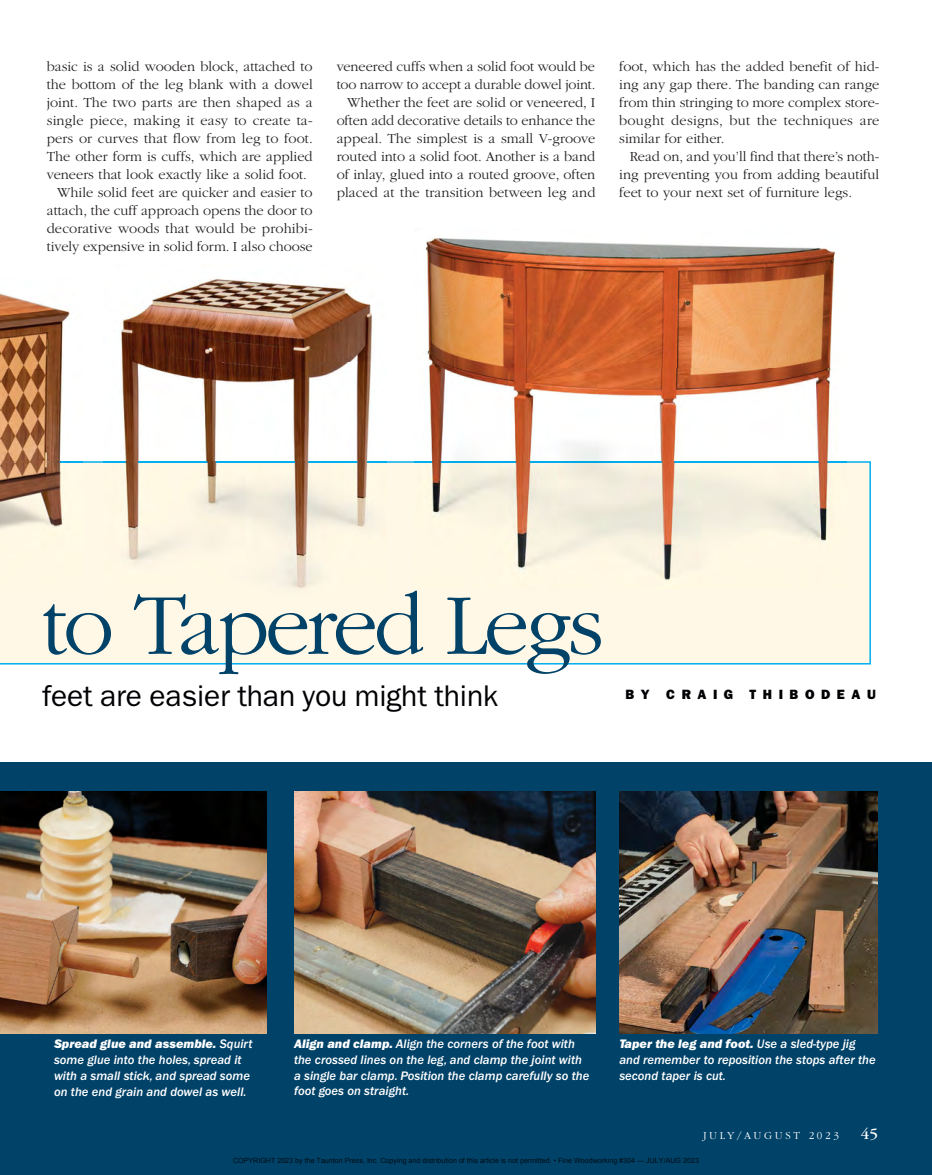
<style>
.page{position:relative;width:932px;height:1175px;background:#fff}
.page>*{position:absolute;margin:0;border:0;box-sizing:border-box;transform-origin:0 0}
.t1{font:300 90px "ITC Garamond Std";letter-spacing:-.045em;color:#004268}
.t2{font:30px "ITC Franklin Gothic Std";letter-spacing:-.005em;color:#000004}
.t3{font:16.05px "ITC Garamond Std";color:#fff}
.t4{font:300 14.4px/18px "ITC Garamond Std";color:#221e1f;text-align:right}
.t5{font:300 14.4px "ITC Garamond Std";letter-spacing:.02em;color:#221e1f}
.t6{font:13.5px "ITC Franklin Gothic Std Hvy";letter-spacing:.485em;color:#000004}
.t7{font:12.75px/15.8px "ITC Franklin Gothic Std Med It";color:#fff}
.t8{font:300 11.1px "ITC Garamond Std";letter-spacing:.24em;color:#fff}
.t9{font:7.2px "Arial";color:rgb(0 0 0/.8)}
.s1{font-family:"ITC Franklin Gothic Std Hvy It"}
</style>
<div class="page">
<div style="left:0;top:761px;width:932px;height:413px;background:#004268"></div>
<div style="left:0;top:461px;width:870px;height:203px;background:#fff8e6"></div>
<img style="left:0;top:791px;width:266px;height:242px">
<img style="left:294px;top:791px;width:301px;height:242px">
<img style="left:619px;top:791px;width:259px;height:242px">
<img style="left:0;top:293px;width:83px;height:297px">
<img style="left:0;top:590px;width:83px;height:3px">
<img style="left:103px;top:278px;width:284px;height:312px">
<div style="left:103px;top:590px;width:284px;height:11px;background:#fff8e5"></div>
<img style="left:414px;top:236px;width:432px;height:354px">
<p class="t4" style="left:47px;top:57px;width:267px">basic is a solid wooden block, attached to</p>
<p class="t4" style="left:47px;top:75px;width:267px">the bottom of the leg blank with a dowel</p>
<p class="t4" style="left:47px;top:93px;width:267px">joint. The two parts are then shaped as a</p>
<p class="t4" style="left:47px;top:111px;width:267px">single piece, making it easy to create ta-</p>
<p class="t4" style="left:47px;top:129px;width:267px">pers or curves that flow from leg to foot.</p>
<p class="t4" style="left:47px;top:147px;width:267px">The other form is cuffs, which are applied</p>
<p class="t4" style="left:47px;top:165px;width:261px">veneers that look exactly like a solid foot.</p>
<p class="t4" style="left:57px;top:183px;width:257px">While solid feet are quicker and easier to</p>
<p class="t4" style="left:47px;top:201px;width:267px">attach, the cuff approach opens the door to</p>
<p class="t4" style="left:47px;top:219px;width:267px">decorative woods that would be prohibi-</p>
<p class="t4" style="left:47px;top:237px;width:267px">tively expensive in solid form. I also choose</p>
<p class="t4" style="left:336px;top:57px;width:260px">veneered cuffs when a solid foot would be too narrow to accept a durable dowel joint.<br>Whether the feet are solid or veneered, I often add decorative details to enhance the appeal. The simplest is a small V-groove routed into a solid foot. Another is a band of inlay, glued into a routed groove, often placed at the transition between leg and</p>
<p class="t4" style="left:619px;top:57px;width:261px">foot, which has the added benefit of hid-</p>
<p class="t4" style="left:619px;top:75px;width:261px">ing any gap there. The banding can range</p>
<p class="t4" style="left:619px;top:93px;width:262px">from thin stringing to more complex store-</p>
<p class="t5" style="left:619px;top:112px;width:261px">bought designs, but the techniques are</p>
<p class="t4" style="left:619px;top:129px;width:107px">similar for either.</p>
<p class="t4" style="left:630px;top:147px;width:251px">Read on, and you’ll find that there’s noth-</p>
<p class="t4" style="left:619px;top:165px;width:261px">ing preventing you from adding beautiful</p>
<p class="t4" style="left:619px;top:183px;width:234px">feet to your next set of furniture legs.</p>
<p class="t1" style="left:42px;top:577px;width:563px">to Tapered Legs</p>
<p class="t2" style="left:42px;top:679px;width:457px">feet are easier than you might think</p>
<p class="t6" style="left:625px;top:686px;width:252px">BY CRAIG THIBODEAU</p>
<p class="t7" style="left:54px;top:1036px;width:200px"><span class="s1">Spread glue and assemble.</span> Squirt some glue into the holes, spread it with a small stick, and spread some on the end grain and dowel as well.</p>
<p class="t7" style="left:294px;top:1036px;width:297px"><span class="s1">Align and clamp.</span> Align the corners of the foot with the crossed lines on the leg, and clamp the joint with a single bar clamp. Position the clamp carefully so the foot goes on straight.</p>
<p class="t7" style="left:619px;top:1036px;width:258px"><span class="s1">Taper the leg and foot.</span> Use a sled-type jig and remember to reposition the stops after the second taper is cut.</p>
<p class="t8" style="left:703px;top:1129px;width:137px">JULY/AUGUST 2023</p>
<p class="t3" style="left:860px;top:1124px;width:19px">45</p>
<p class="t9" style="left:233px;top:1155px;width:467px">COPYRIGHT 2023 by the Taunton Press, Inc. Copying and distribution of this article is not permitted. • Fine Woodworking #304 — JULY/AUG 2023</p>
</div>
